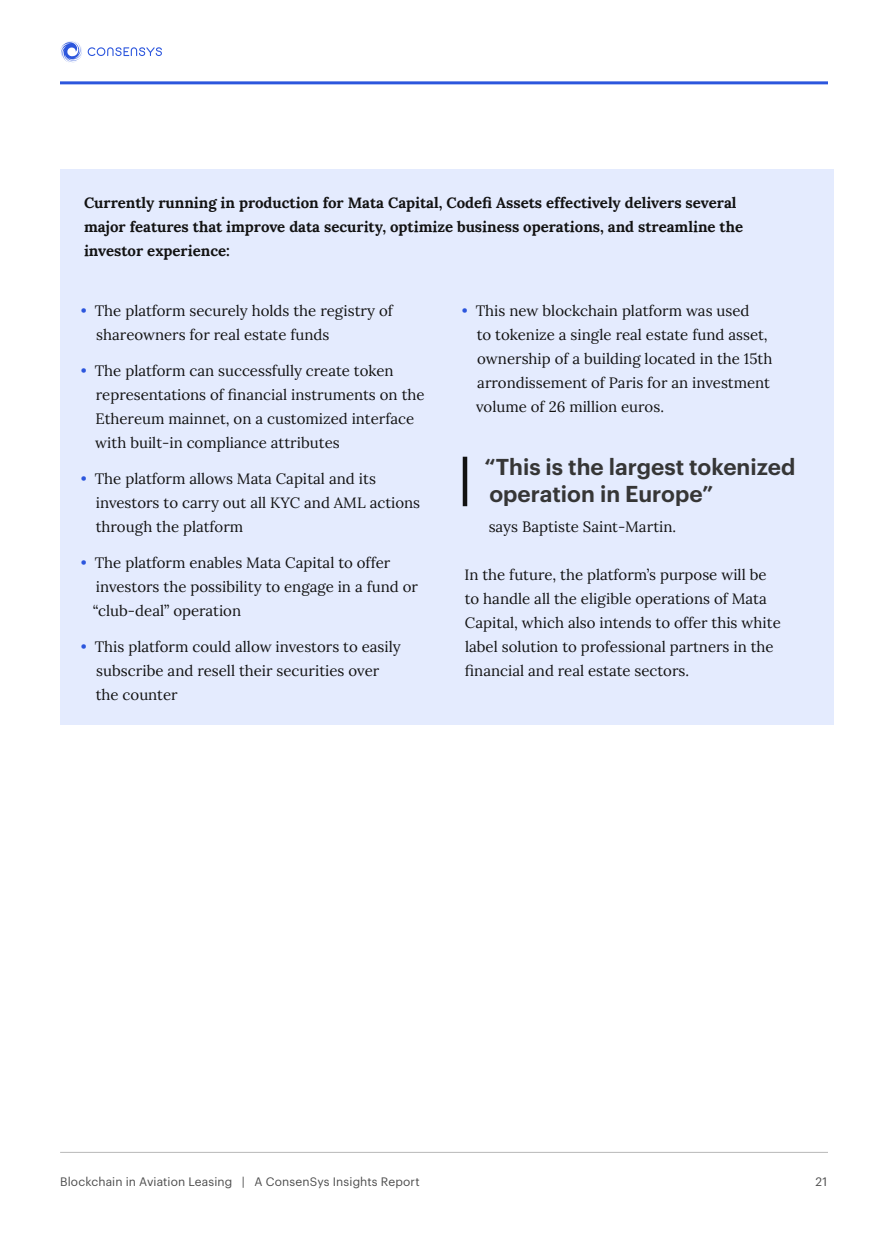
<style>
.page{position:relative;width:888px;height:1260px;background:#fff}
.page>*{position:absolute;margin:0;border:0;box-sizing:border-box;transform-origin:0 0}
.t1{font:600 22.5px/27px "Graphik";color:#363636}
.t2{font:15px/24px "Lora";color:#121212}
.t3{font:700 15px/24px "Lora";color:#121212}
.t4{font:12px "Graphik";letter-spacing:.01em;color:#4c4c4c}
.s1{color:#2c56dd}
</style>
<div class="page">
<hr style="left:60px;top:81px;width:768px;height:3px;background:#2c56dd">
<svg style="left:60px;top:41px;width:102px;height:22px"></svg>
<hr style="left:60px;top:1152px;width:768px;height:1px;background:#b8b8b8">
<div style="left:60px;top:169px;width:774px;height:556px;background:#e4ebfe"></div>
<hr style="left:463px;top:457px;width:4px;height:49px;background:#121212">
<p class="t3" style="left:84px;top:189px;width:661px">Currently running in production for Mata Capital, Codefi Assets effectively delivers several major features that improve data security, optimize business operations, and streamline the investor experience:</p>
<p class="t2" style="left:96px;top:298px;width:298px;text-indent:-16px"><span class="s1">•</span> The platform securely holds the registry of shareowners for real estate funds</p>
<p class="t2" style="left:95px;top:358px;width:331px;text-indent:-14px"><span class="s1">•</span> The platform can successfully create token representations of financial instruments on the Ethereum mainnet, on a customized interface with built-in compliance attributes</p>
<p class="t2" style="left:96px;top:466px;width:326px;text-indent:-15px"><span class="s1">•</span> The platform allows Mata Capital and its investors to carry out all KYC and AML actions through the platform</p>
<p class="t2" style="left:93px;top:550px;width:327px;text-indent:-12px"><span class="s1">•</span> The platform enables Mata Capital to offer investors the possibility to engage in a fund or “club-deal” operation</p>
<p class="t2" style="left:96px;top:634px;width:306px;text-indent:-15px"><span class="s1">•</span> This platform could allow investors to easily subscribe and resell their securities over the counter</p>
<p class="t2" style="left:476px;top:298px;width:298px;text-indent:-14px"><span class="s1">•</span> This new blockchain platform was used<br>to tokenize a single real estate fund asset, ownership of a building located in the 15th arrondissement of Paris for an investment volume of 26 million euros.</p>
<h1 class="t1" style="left:485px;top:452px;width:312px">“This is the largest tokenized operation in Europe”</h1>
<p class="t2" style="left:489px;top:514px;width:189px">says Baptiste Saint-Martin.</p>
<p class="t2" style="left:464px;top:562px;width:318px">In the future, the platform’s purpose will be to handle all the eligible operations of Mata Capital, which also intends to offer this white label solution to professional partners in the financial and real estate sectors.</p>
<p class="t4" style="left:60px;top:1172px;width:361px">Blockchain in Aviation Leasing | A ConsenSys Insights Report</p>
<p class="t4" style="left:815px;top:1172px;width:13px">21</p>
</div>
